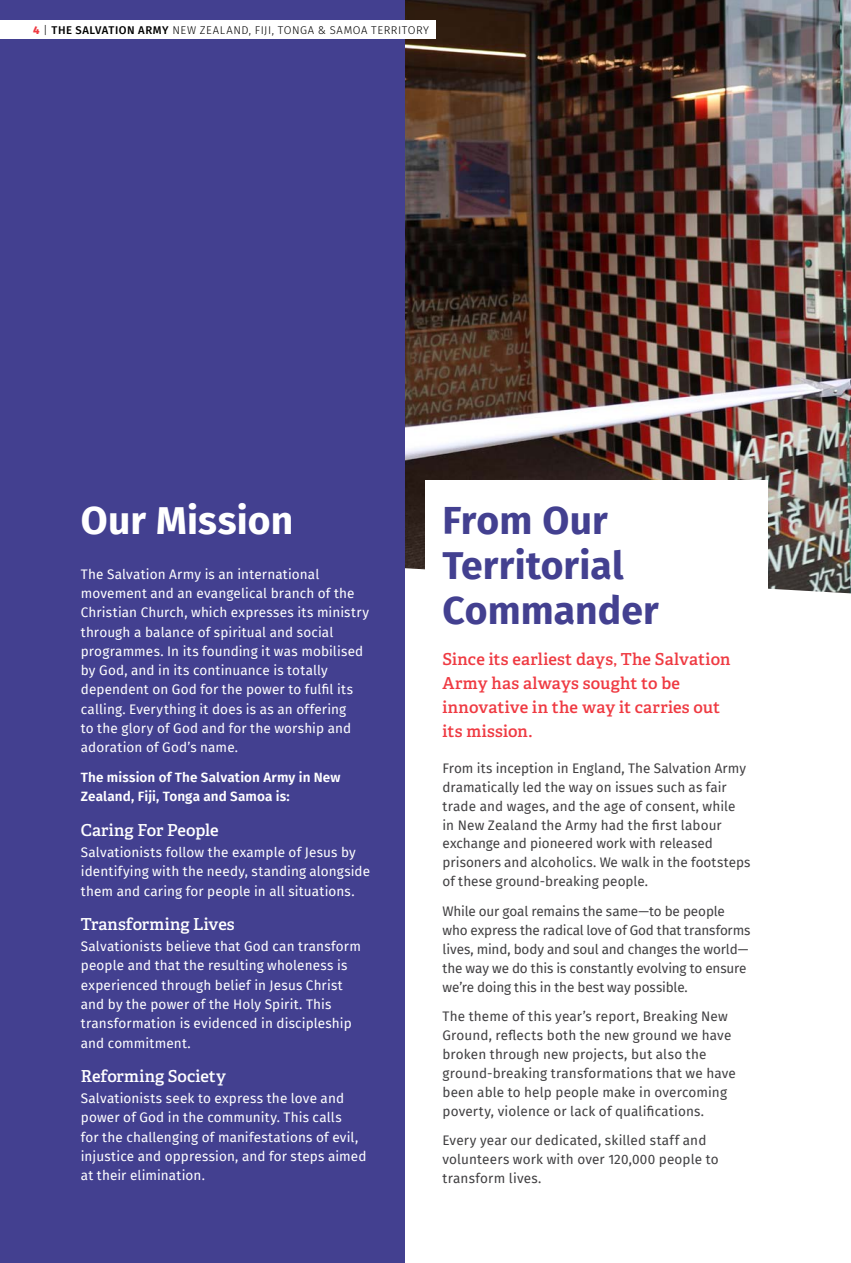
<style>
.page{position:relative;width:851px;height:1263px;background:#fff}
.page>*{position:absolute;margin:0;border:0;box-sizing:border-box;transform-origin:0 0}
.t1{font:700 39px/45px "Fira Sans";color:#434090}
.t2{font:700 39px "Fira Sans";letter-spacing:.005em;color:#fff}
.t3{font:600 16.5px/24px "Adelle";letter-spacing:.01em;color:#ef3a42}
.t4{font:600 16.5px "Adelle";color:#fff}
.t5{font:13.5px/19.4px "Fira Sans";letter-spacing:.01em;color:#fff}
.t6{font:13.5px/19px "Fira Sans";letter-spacing:.005em;color:#414042}
.t7{font:600 13.5px/19.4px "Fira Sans";letter-spacing:.01em;color:#fff}
.t8{font:300 11.25px "Fira Sans";letter-spacing:.05em;color:#000}
.s1{font-weight:800;color:#ef3a42}
.s2{font-weight:500}
</style>
<div class="page">
<img style="left:404px;top:0;width:446px;height:593px">
<div style="left:0;top:0;width:404px;height:1263px;background:#434090"></div>
<div style="left:0;top:21px;width:435px;height:18px;background:#fff"></div>
<div style="left:425px;top:480px;width:342px;height:720px;background:#fff"></div>
<p class="t8" style="left:33px;top:22px;width:397px"><span class="s1">4</span> | <span class="s2">THE SALVATION ARMY</span> NEW ZEALAND, FIJI, TONGA &amp; SAMOA TERRITORY</p>
<h1 class="t2" style="left:81px;top:487px;width:214px">Our Mission</h1>
<p class="t5" style="left:81px;top:564px;width:289px">The Salvation Army is an international movement and an evangelical branch of the Christian Church, which expresses its ministry through a balance of spiritual and social programmes. In its founding it was mobilised by God, and in its continuance is totally dependent on God for the power to fulfil its calling. Everything it does is as an offering<br>to the glory of God and for the worship and adoration of God’s name.</p>
<p class="t7" style="left:81px;top:767px;width:261px">The mission of The Salvation Army in New<br>Zealand, Fiji, Tonga and Samoa is:</p>
<p class="t4" style="left:81px;top:819px;width:139px">Caring For People</p>
<p class="t5" style="left:81px;top:842px;width:291px">Salvationists follow the example of Jesus by identifying with the needy, standing alongside them and caring for people in all situations.</p>
<p class="t4" style="left:81px;top:913px;width:155px">Transforming Lives</p>
<p class="t5" style="left:81px;top:936px;width:281px">Salvationists believe that God can transform people and that the resulting wholeness is experienced through belief in Jesus Christ and by the power of the Holy Spirit. This transformation is evidenced in discipleship and commitment.</p>
<p class="t4" style="left:81px;top:1065px;width:146px">Reforming Society</p>
<p class="t5" style="left:81px;top:1088px;width:287px">Salvationists seek to express the love and power of God in the community. This calls<br>for the challenging of manifestations of evil, injustice and oppression, and for steps aimed at their elimination.</p>
<h1 class="t1" style="left:442px;top:495px;width:218px">From Our<br>Territorial<br>Commander</h1>
<p class="t3" style="left:442px;top:647px;width:289px">Since its earliest days, The Salvation<br>Army has always sought to be innovative in the way it carries out its mission.</p>
<p class="t6" style="left:442px;top:758px;width:309px">From its inception in England, The Salvation Army dramatically led the way on issues such as fair trade and wages, and the age of consent, while in New Zealand the Army had the first labour exchange and pioneered work with released prisoners and alcoholics. We walk in the footsteps of these ground-breaking people.</p>
<p class="t6" style="left:442px;top:901px;width:309px">While our goal remains the same—to be people who express the radical love of God that transforms lives, mind, body and soul and changes the world— the way we do this is constantly evolving to ensure we’re doing this in the best way possible.</p>
<p class="t6" style="left:442px;top:1006px;width:295px">The theme of this year’s report, Breaking New Ground, reflects both the new ground we have broken through new projects, but also the ground-breaking transformations that we have been able to help people make in overcoming poverty, violence or lack of qualifications.</p>
<p class="t6" style="left:442px;top:1130px;width:277px">Every year our dedicated, skilled staff and volunteers work with over 120,000 people to transform lives.</p>
</div>
